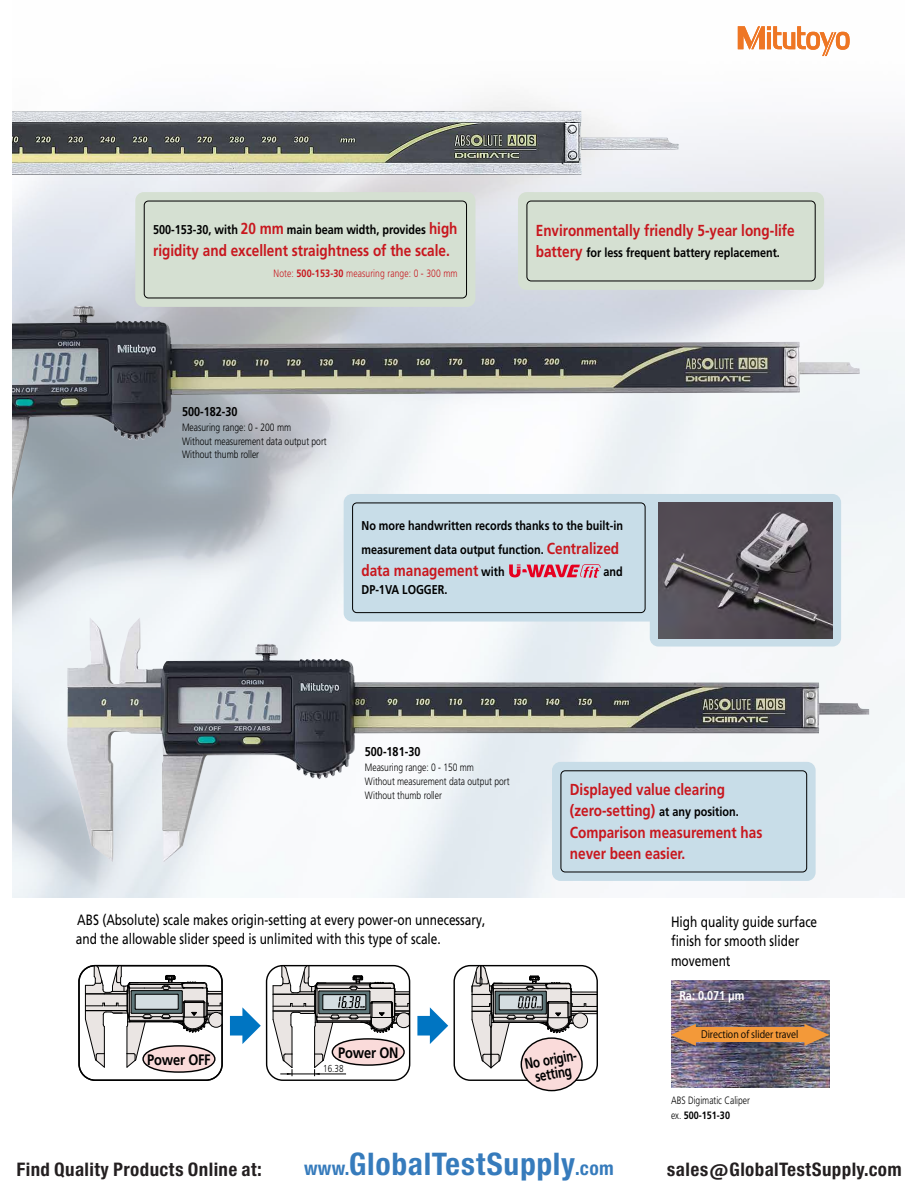
<style>
.page{position:relative;width:918px;height:1188px;background:#fff}
.page>*{position:absolute;margin:0;border:0;box-sizing:border-box;transform-origin:0 0}
.t1{font:29.7px "Europa Gro Nr 2 SBOP Bol Con";letter-spacing:.02em;color:#367bbc}
.t2{font:17.85px "Europa Gro Nr 2 SBOP Bol Con";letter-spacing:.02em;color:#231f20}
.t3{font:700 15.9px/21.3px "Mitutoyo Frutiger";color:#c8171e}
.t4{font:700 15.15px/14.1px "Mitutoyo Frutiger";letter-spacing:-.01em;color:#000;text-align:center;scale:.9 1}
.t5{font:700 15.15px "Mitutoyo Frutiger";letter-spacing:-.01em;color:#000}
.t6{font:14.85px/19.2px "Mitutoyo Frutiger";color:#000}
.t7{font:700 12.75px/24px "Mitutoyo Frutiger";color:#000}
.t8{font:700 12.75px "Mitutoyo Frutiger";color:#fff}
.t9{font:300 10.65px/13.8px "Mitutoyo Frutiger";color:#000}
.t10{font:300 10.65px "Mitutoyo Frutiger";letter-spacing:.01em;color:#c8171e}
.t11{font:10.05px "Koz Go Pro";color:#000;scale:.91 1}
.t12{font:300 10.05px "Mitutoyo Frutiger";color:#000}
.s1{font-size:15.9px;color:#c8171e}
.s2{font-weight:700}
.s3{font-size:12.75px;color:#000}
.s4{font-size:18.3px}
</style>
<div class="page">
<img style="left:12px;top:111px;width:667px;height:64px">
<img style="left:67px;top:617px;width:802px;height:245px">
<img style="left:12px;top:306px;width:848px;height:196px">
<div style="left:453px;top:965px;width:145px;height:116px;border:1px solid #000;border-radius:16px"></div>
<svg style="left:272px;top:966px;width:138px;height:110px"></svg>
<svg style="left:230px;top:1007px;width:31px;height:37px"></svg>
<svg style="left:417px;top:1007px;width:31px;height:37px"></svg>
<div style="left:266px;top:965px;width:144px;height:116px;border:1px solid #000;border-radius:16px"></div>
<svg style="left:471px;top:966px;width:127px;height:103px"></svg>
<svg style="left:143px;top:1046px;width:72px;height:26px"></svg>
<div style="left:142px;top:1045px;width:74px;height:28px;border:1px solid #000;border-radius:50%"></div>
<div style="left:332px;top:1039px;width:72px;height:26px;background:#fadbda;border-radius:50%"></div>
<div style="left:332px;top:1038px;width:73px;height:28px;border:1px solid #000;border-radius:50%"></div>
<div style="left:521px;top:1038px;width:61px;height:53px;background:#fadbda;border-radius:50%"></div>
<div style="left:521px;top:1037px;width:62px;height:54px;border:1px solid #000;border-radius:50%"></div>
<svg style="left:84px;top:967px;width:137px;height:101px"></svg>
<div style="left:78px;top:965px;width:145px;height:116px;border:1px solid #000;border-radius:16px"></div>
<img style="left:671px;top:981px;width:158px;height:107px">
<svg style="left:671px;top:1024px;width:25px;height:22px"></svg>
<svg style="left:804px;top:1024px;width:25px;height:22px"></svg>
<div style="left:693px;top:1027px;width:113px;height:15px;background:#f39939"></div>
<div style="left:675px;top:985px;width:74px;height:23px;background:#000;opacity:.95"></div>
<svg style="left:738px;top:26px;width:112px;height:30px"></svg>
<div style="left:135px;top:192px;width:340px;height:115px;background:#d5e0d2;border-radius:9px"></div>
<div style="left:144px;top:201px;width:323px;height:97px;border:1px solid #000;border-radius:4px"></div>
<div style="left:518px;top:192px;width:306px;height:98px;background:#d5e0d2;border-radius:9px"></div>
<div style="left:526px;top:201px;width:290px;height:80px;border:1px solid #000;border-radius:4px"></div>
<div style="left:552px;top:762px;width:264px;height:119px;background:#c8dde8;border-radius:9px"></div>
<div style="left:561px;top:770px;width:246px;height:102px;border:1px solid #000;border-radius:4px"></div>
<div style="left:344px;top:494px;width:319px;height:128px;background:#c8dde8;border-radius:9px"></div>
<svg style="left:509px;top:564px;width:92px;height:14px"></svg>
<div style="left:352px;top:502px;width:294px;height:111px;border:1px solid #000;border-radius:4px"></div>
<div style="left:650px;top:494px;width:191px;height:153px;background:#c8dde8;border-radius:9px"></div>
<img style="left:658px;top:502px;width:175px;height:137px">
<p class="t7" style="left:153px;top:218px;width:306px">500-153-30, with <span class="s1">20 mm</span> main beam width, provides <span class="s1">high</span></p>
<p class="t3" style="left:153px;top:239px;width:298px">rigidity and excellent straightness of the scale.</p>
<p class="t10" style="left:274px;top:267px;width:186px">Note: <span class="s2">500-153-30</span> measuring range: 0 - 300 mm</p>
<p class="t7" style="left:182px;top:399px;width:57px">500-182-30</p>
<p class="t9" style="left:182px;top:420px;width:146px">Measuring range: 0 - 200 mm<br>Without measurement data output port<br>Without thumb roller</p>
<p class="t3" style="left:536px;top:220px;width:260px">Environmentally friendly 5-year long-life</p>
<p class="t7" style="left:536px;top:241px;width:246px"><span class="s1">battery</span> for less frequent battery replacement.</p>
<p class="t7" style="left:362px;top:514px;width:263px">No more handwritten records thanks to the built-in measurement data output function. <span class="s1">Centralized</span></p>
<p class="t3" style="left:362px;top:559px;width:145px">data management <span class="s3">with</span></p>
<p class="t7" style="left:604px;top:559px;width:21px">and</p>
<p class="t7" style="left:362px;top:578px;width:87px">DP-1VA LOGGER.</p>
<p class="t7" style="left:365px;top:739px;width:57px">500-181-30</p>
<p class="t9" style="left:365px;top:760px;width:146px">Measuring range: 0 - 150 mm<br>Without measurement data output port<br>Without thumb roller</p>
<p class="t6" style="left:76px;top:910px;width:411px">ABS (Absolute) scale makes origin-setting at every power-on unnecessary, and the allowable slider speed is unlimited with this type of scale.</p>
<p class="t3" style="left:570px;top:779px;width:194px">Displayed value clearing (zero-setting) <span class="s3">at any position.<br></span>Comparison measurement has never been easier.</p>
<p class="t6" style="left:671px;top:913px;width:148px">High quality guide surface finish for smooth slider movement</p>
<p class="t8" style="left:679px;top:988px;width:67px">Ra: 0.071 μm</p>
<p class="t11" style="left:701px;top:1028px;width:108px">Direction of slider travel</p>
<p class="t5" style="left:147px;top:1050px;width:65px">Power OFF</p>
<p class="t5" style="left:338px;top:1043px;width:62px">Power ON</p>
<p class="t4" style="left:524px;top:1057px;width:64px;rotate:-10deg">No origin&shy;setting</p>
<p class="t12" style="left:323px;top:1063px;width:22px">16.38</p>
<p class="t9" style="left:671px;top:1093px;width:80px;line-height:14.9px">ABS Digimatic Caliper ex. <span class="s2">500-151-30</span></p>
<h2 class="t2" style="left:16px;top:1159px;width:247px">Find Quality Products Online at:</h2>
<h1 class="t1" style="left:304px;top:1147px;width:311px"><span class="s4">www.</span>GlobalTestSupply<span class="s4">.com</span></h1>
<h2 class="t2" style="left:667px;top:1159px;width:236px">sales@GlobalTestSupply.com</h2>
</div>
